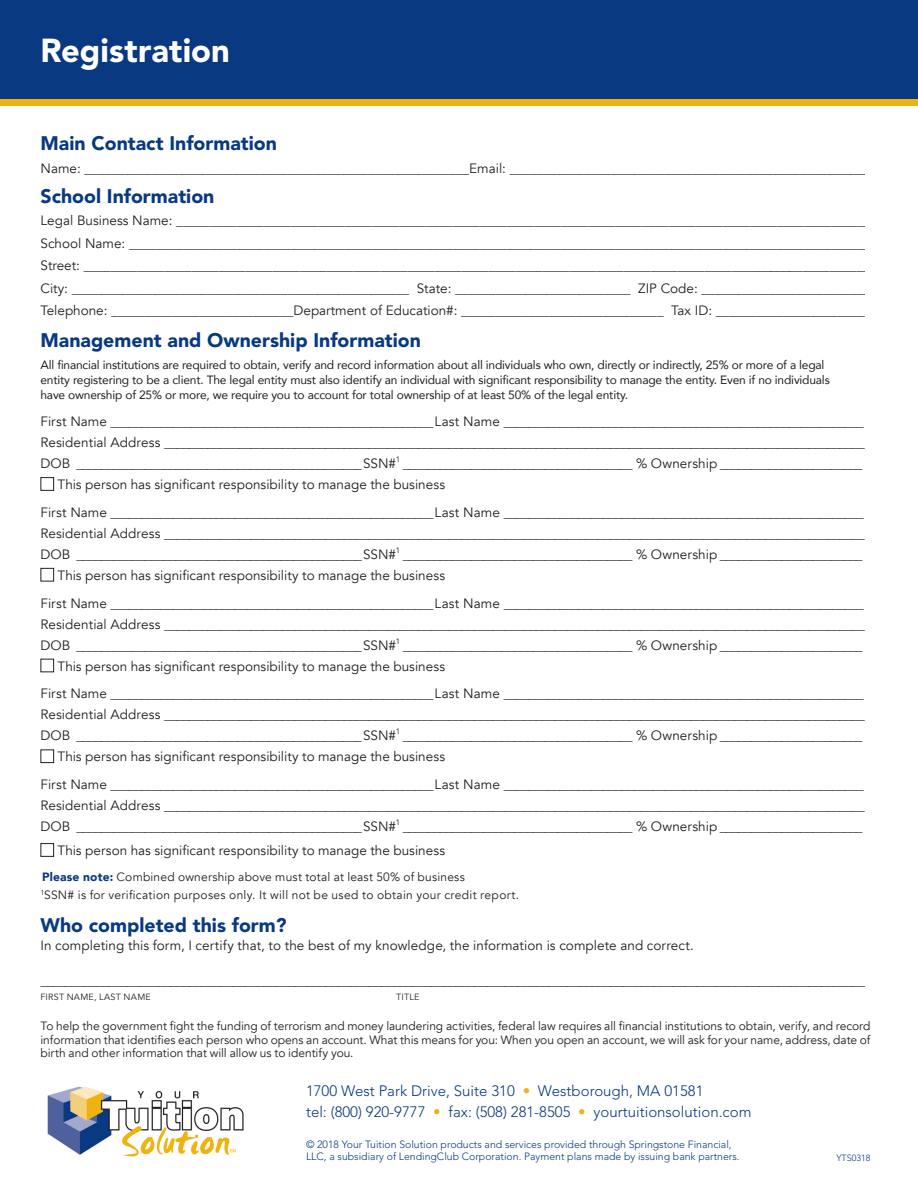
<style>
.page{position:relative;width:918px;height:1188px;background:#fff}
.page>*{position:absolute;margin:0;border:0;box-sizing:border-box;transform-origin:0 0}
.t1{font:900 33px "Avenir LT Std";color:#fff}
.t2{font:900 19.5px "Avenir LT Std";color:#083981}
.t3{font:300 15px "Avenir LT Std";color:#083981}
.t4{font:13.5px/21px "Avenir";letter-spacing:.005em;color:#231f20}
.t5{font:12px/13.5px "Avenir";letter-spacing:.015em;color:#231f20;text-align:justify}
.t6{font:12px/15px "Avenir";letter-spacing:-.015em;color:#231f20}
.t7{font:300 10.5px/12.6px "Avenir LT Std";color:#083981}
.t8{font:9px "Avenir";letter-spacing:.03em;color:#231f20}
.t9{font:300 9px "Avenir LT Std";color:#083981}
.s1{font-weight:900;color:#083981}
.s2{color:#efb211}
</style>
<div class="page">
<div style="left:0;top:0;width:918px;height:104px;background:#083981"></div>
<div style="left:0;top:99px;width:918px;height:7px;background:#efb211"></div>
<img style="left:47px;top:1086px;width:197px;height:71px">
<div style="left:40px;top:477px;width:14px;height:14px;border:1px solid #231f20"></div>
<div style="left:40px;top:568px;width:14px;height:13px;border:1px solid #231f20"></div>
<div style="left:40px;top:659px;width:14px;height:13px;border:1px solid #231f20"></div>
<div style="left:40px;top:749px;width:14px;height:14px;border:1px solid #231f20"></div>
<div style="left:40px;top:843px;width:14px;height:14px;border:1px solid #231f20"></div>
<p class="t1" style="left:40px;top:30px;width:191px">Registration</p>
<p class="t2" style="left:40px;top:132px;width:238px">Main Contact Information</p>
<p class="t4" style="left:40px;top:158px;width:835px">Name: _________________________________________________________Email: ______________________________________________________</p>
<p class="t2" style="left:40px;top:184px;width:175px">School Information</p>
<p class="t4" style="left:40px;top:211px;width:833px">Legal Business Name: _______________________________________________________________________________________________________</p>
<p class="t4" style="left:40px;top:233px;width:833px">School Name: ______________________________________________________________________________________________________________</p>
<p class="t4" style="left:40px;top:256px;width:831px">Street: _____________________________________________________________________________________________________________________</p>
<p class="t4" style="left:40px;top:278px;width:831px">City: __________________________________________________ State: __________________________ ZIP Code: _________________________</p>
<p class="t4" style="left:40px;top:301px;width:832px">Telephone: ___________________________Department of Education#: ______________________________ Tax ID: _______________________</p>
<p class="t2" style="left:40px;top:328px;width:382px">Management and Ownership Information</p>
<p class="t6" style="left:40px;top:357px;width:791px">All financial institutions are required to obtain, verify and record information about all individuals who own, directly or indirectly, 25% or more of a legal entity registering to be a client. The legal entity must also identify an individual with significant responsibility to manage the entity. Even if no individuals have ownership of 25% or more, we require you to account for total ownership of at least 50% of the legal entity.</p>
<p class="t4" style="left:40px;top:411px;width:825px">First Name ____________________________________________________ Last Name __________________________________________________________</p>
<p class="t4" style="left:40px;top:432px;width:826px">Residential Address _________________________________________________________________________________________________________________</p>
<p class="t4" style="left:57px;top:453px;width:807px;text-indent:-17px">DOB ______________________________________________ SSN#<sup>1</sup> _____________________________________ % Ownership _______________________<br>This person has significant responsibility to manage the business</p>
<p class="t4" style="left:40px;top:502px;width:825px">First Name ____________________________________________________ Last Name __________________________________________________________</p>
<p class="t4" style="left:40px;top:523px;width:826px">Residential Address _________________________________________________________________________________________________________________</p>
<p class="t4" style="left:57px;top:544px;width:807px;text-indent:-17px">DOB ______________________________________________ SSN#<sup>1</sup> _____________________________________ % Ownership _______________________<br>This person has significant responsibility to manage the business</p>
<p class="t4" style="left:40px;top:593px;width:825px">First Name ____________________________________________________ Last Name __________________________________________________________</p>
<p class="t4" style="left:40px;top:614px;width:826px">Residential Address _________________________________________________________________________________________________________________</p>
<p class="t4" style="left:57px;top:635px;width:807px;text-indent:-17px">DOB ______________________________________________ SSN#<sup>1</sup> _____________________________________ % Ownership _______________________<br>This person has significant responsibility to manage the business</p>
<p class="t4" style="left:40px;top:684px;width:825px">First Name ____________________________________________________ Last Name __________________________________________________________</p>
<p class="t4" style="left:40px;top:705px;width:826px">Residential Address _________________________________________________________________________________________________________________</p>
<p class="t4" style="left:57px;top:726px;width:807px;text-indent:-17px">DOB ______________________________________________ SSN#<sup>1</sup> _____________________________________ % Ownership _______________________<br>This person has significant responsibility to manage the business</p>
<p class="t4" style="left:40px;top:774px;width:825px">First Name ____________________________________________________ Last Name __________________________________________________________</p>
<p class="t4" style="left:40px;top:795px;width:826px">Residential Address _________________________________________________________________________________________________________________</p>
<p class="t4" style="left:57px;top:815px;width:807px;line-height:24px;text-indent:-17px">DOB ______________________________________________ SSN#<sup>1</sup> _____________________________________ % Ownership _______________________<br>This person has significant responsibility to manage the business</p>
<p class="t5" style="left:42px;top:870px;width:424px"><span class="s1">Please note:</span> Combined ownership above must total at least 50% of business</p>
<p class="t5" style="left:40px;top:888px;width:480px"><sup>1</sup>SSN# is for verification purposes only. It will not be used to obtain your credit report.</p>
<p class="t2" style="left:40px;top:913px;width:248px">Who completed this form?</p>
<p class="t4" style="left:40px;top:935px;width:655px">In completing this form, I certify that, to the best of my knowledge, the information is complete and correct.</p>
<p class="t4" style="left:40px;top:970px;width:826px">_____________________________________________________________________________________________________________________________________</p>
<p class="t8" style="left:40px;top:992px;width:112px">FIRST NAME, LAST NAME</p>
<p class="t8" style="left:396px;top:992px;width:25px">TITLE</p>
<p class="t5" style="left:40px;top:1020px;width:831px">To help the government fight the funding of terrorism and money laundering activities, federal law requires all financial institutions to obtain, verify, and record information that identifies each person who opens an account. What this means for you: When you open an account, we will ask for your name, address, date of birth and other information that will allow us to identify you.</p>
<p class="t3" style="left:306px;top:1082px;width:399px">1700 West Park Drive, Suite 310 <span class="s2">•</span> Westborough, MA 01581</p>
<p class="t3" style="left:306px;top:1103px;width:447px">tel: (800) 920-9777 <span class="s2">•</span> fax: (508) 281-8505 <span class="s2">•</span> yourtuitionsolution.com</p>
<p class="t7" style="left:306px;top:1138px;width:435px">© 2018 Your Tuition Solution products and services provided through Springstone Financial,<br>LLC, a subsidiary of LendingClub Corporation. Payment plans made by issuing bank partners.</p>
<p class="t9" style="left:836px;top:1153px;width:36px">YTS0318</p>
</div>
